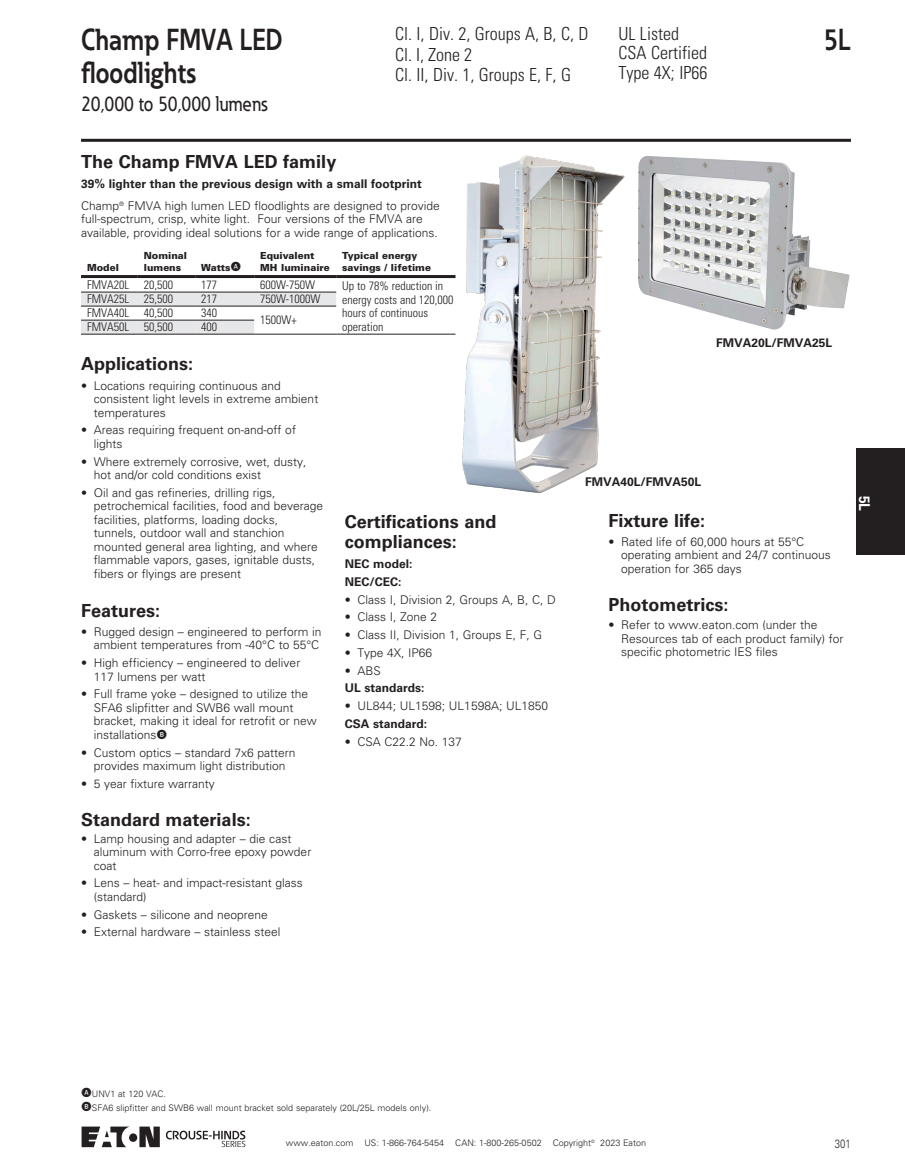
<style>
.page{position:relative;width:905px;height:1175px;background:#fff}
.page>*{position:absolute;margin:0;border:0;box-sizing:border-box;transform-origin:0 0}
.Product_Family{font:700 30px/33px "Eaton";color:#231f20;scale:.86 1}
.Product_Family-2{font:500 21px "Eaton";color:#231f20;scale:.86 1}
.Std_Table_Title{font:700 18px/19.5px "Univers LT Std";color:#231f20}
.Info_Header{font:300 condensed 18px "Univers LT Std";color:#231f20}
.t1{font:700 15px "Univers LT Std";color:#fff;scale:.92 1}
.Bullet_List{font:300 12px/13.5px "Univers LT Std";color:#231f20}
.Std_Table_Cell_L{font:300 12px/13.5px "Univers LT Std";color:#231f20}
.Overview{font:300 condensed 12px/13.5px "Univers LT Std";color:#231f20}
.Std_Table_Cell_L-2{font:700 12px "Univers LT Std";color:#231f20}
.Bullet_List-2{font:700 12px "Univers LT Std";color:#231f20}
.Caption_Type_1{font:700 12px "Univers LT Std";color:#231f20}
.Bullet_List-3{font:300 12px "Univers LT Std";color:#231f20;scale:.8 1}
.Overview-2{font:900 9.75px/11.2px "Univers LT Std";color:#231f20}
.Footnote{font:300 9px "Univers LT Std";color:#231f20}
</style>
<div class="page">
<hr style="left:81px;top:139px;width:769px;height:3px;background:#231f20">
<div style="left:129px;top:1133px;width:8px;height:8px;background:#231f20;border-radius:50%"></div>
<svg style="left:139px;top:1126px;width:21px;height:21px"></svg>
<svg style="left:82px;top:1126px;width:48px;height:21px"></svg>
<svg style="left:166px;top:1130px;width:79px;height:17px"></svg>
<div style="left:856px;top:448px;width:48px;height:107px;background:#231f20"></div>
<img style="left:437px;top:155px;width:188px;height:339px">
<img style="left:638px;top:156px;width:211px;height:174px">
<svg style="left:81px;top:293px;width:255px;height:41px"></svg>
<hr style="left:81px;top:275px;width:57px;height:3px;background:#231f20">
<hr style="left:138px;top:275px;width:57px;height:3px;background:#231f20">
<hr style="left:195px;top:275px;width:59px;height:3px;background:#231f20">
<hr style="left:254px;top:275px;width:82px;height:3px;background:#231f20">
<hr style="left:336px;top:275px;width:119px;height:3px;background:#231f20">
<hr style="left:81px;top:292px;width:57px;height:1px;background:#231f20">
<hr style="left:138px;top:292px;width:57px;height:1px;background:#231f20">
<hr style="left:195px;top:292px;width:59px;height:1px;background:#231f20">
<hr style="left:254px;top:292px;width:82px;height:1px;background:#231f20">
<hr style="left:81px;top:306px;width:57px;height:1px;background:#231f20">
<hr style="left:138px;top:306px;width:57px;height:1px;background:#231f20">
<hr style="left:195px;top:306px;width:59px;height:1px;background:#231f20">
<hr style="left:254px;top:306px;width:82px;height:1px;background:#231f20">
<hr style="left:81px;top:320px;width:57px;height:1px;background:#231f20">
<hr style="left:138px;top:320px;width:57px;height:1px;background:#231f20">
<hr style="left:195px;top:320px;width:59px;height:1px;background:#231f20">
<hr style="left:81px;top:334px;width:57px;height:1px;background:#231f20">
<hr style="left:138px;top:334px;width:57px;height:1px;background:#231f20">
<hr style="left:195px;top:334px;width:59px;height:1px;background:#231f20">
<hr style="left:254px;top:334px;width:82px;height:1px;background:#231f20">
<hr style="left:336px;top:334px;width:119px;height:1px;background:#231f20">
<p class="Product_Family" style="left:81px;top:22px;width:236px">Champ FMVA LED floodlights</p>
<p class="Product_Family-2" style="left:81px;top:90px;width:218px">20,000 to 50,000 lumens</p>
<p class="Info_Header" style="left:395px;top:23px;width:195px">Cl. I, Div. 2, Groups A, B, C, D</p>
<p class="Info_Header" style="left:395px;top:44px;width:78px">Cl. I, Zone 2</p>
<p class="Info_Header" style="left:395px;top:64px;width:177px">Cl. II, Div. 1, Groups E, F, G</p>
<p class="Info_Header" style="left:618px;top:23px;width:62px">UL Listed</p>
<p class="Info_Header" style="left:618px;top:42px;width:90px">CSA Certified</p>
<p class="Info_Header" style="left:618px;top:62px;width:90px">Type 4X; IP66</p>
<h1 class="Product_Family" style="left:823px;top:22px;width:33px">5L</h1>
<p class="Std_Table_Title" style="left:81px;top:152px;width:257px">The Champ FMVA LED family</p>
<p class="Std_Table_Cell_L-2" style="left:81px;top:176px;width:342px">39% lighter than the previous design with a small footprint</p>
<p class="Std_Table_Cell_L" style="left:81px;top:199px;width:360px">Champ<sup>®</sup> FMVA high lumen LED floodlights are designed to provide full-spectrum, crisp, white light. Four versions of the FMVA are available, providing ideal solutions for a wide range of applications.</p>
<p class="Overview-2" style="left:87px;top:261px;width:33px">Model</p>
<p class="Overview-2" style="left:144px;top:250px;width:45px">Nominal lumens</p>
<p class="Overview-2" style="left:201px;top:261px;width:31px">Watts</p>
<p class="Overview-2" style="left:260px;top:250px;width:71px">Equivalent<br>MH luminaire</p>
<p class="Overview-2" style="left:342px;top:250px;width:90px">Typical energy savings / lifetime</p>
<p class="Overview" style="left:87px;top:278px;width:43px">FMVA20L</p>
<p class="Overview" style="left:144px;top:278px;width:31px">20,500</p>
<p class="Overview" style="left:201px;top:278px;width:17px">177</p>
<p class="Overview" style="left:260px;top:278px;width:57px">600W-750W</p>
<p class="Overview" style="left:342px;top:279px;width:113px">Up to 78% reduction in energy costs and 120,000 hours of continuous operation</p>
<p class="Overview" style="left:87px;top:292px;width:43px">FMVA25L</p>
<p class="Overview" style="left:144px;top:292px;width:31px">25,500</p>
<p class="Overview" style="left:201px;top:292px;width:17px">217</p>
<p class="Overview" style="left:260px;top:292px;width:62px">750W-1000W</p>
<p class="Overview" style="left:87px;top:306px;width:43px">FMVA40L</p>
<p class="Overview" style="left:144px;top:306px;width:31px">40,500</p>
<p class="Overview" style="left:201px;top:306px;width:17px">340</p>
<p class="Overview" style="left:260px;top:313px;width:38px">1500W+</p>
<p class="Overview" style="left:87px;top:320px;width:43px">FMVA50L</p>
<p class="Overview" style="left:144px;top:320px;width:31px">50,500</p>
<p class="Overview" style="left:201px;top:320px;width:17px">400</p>
<p class="Std_Table_Title" style="left:81px;top:354px;width:114px">Applications:</p>
<p class="Bullet_List" style="left:94px;top:378px;width:226px;text-indent:-13px">• Locations requiring continuous and consistent light levels in extreme ambient temperatures</p>
<p class="Bullet_List" style="left:94px;top:423px;width:204px;text-indent:-13px">• Areas requiring frequent on-and-off of lights</p>
<p class="Bullet_List" style="left:94px;top:454px;width:214px;text-indent:-13px">• Where extremely corrosive, wet, dusty, hot and/or cold conditions exist</p>
<p class="Bullet_List" style="left:94px;top:486px;width:231px;text-indent:-13px">• Oil and gas refineries, drilling rigs, petrochemical facilities, food and beverage facilities, platforms, loading docks, tunnels, outdoor wall and stanchion mounted general area lighting, and where flammable vapors, gases, ignitable dusts, fibers or flyings are present</p>
<p class="Std_Table_Title" style="left:81px;top:601px;width:81px">Features:</p>
<p class="Bullet_List" style="left:81px;top:625px;width:242px;text-align:right">• Rugged design – engineered to perform in ambient temperatures from -40°C to 55°C</p>
<p class="Bullet_List" style="left:94px;top:656px;width:208px;text-indent:-13px">• High efficiency – engineered to deliver<br>117 lumens per watt</p>
<p class="Bullet_List" style="left:94px;top:687px;width:225px;text-indent:-13px">• Full frame yoke – designed to utilize the SFA6 slipfitter and SWB6 wall mount bracket, making it ideal for retrofit or new installations</p>
<p class="Bullet_List" style="left:81px;top:745px;width:216px;text-align:center">• Custom optics – standard 7x6 pattern provides maximum light distribution</p>
<p class="Bullet_List" style="left:81px;top:777px;width:135px">• 5 year fixture warranty</p>
<p class="Std_Table_Title" style="left:81px;top:810px;width:171px">Standard materials:</p>
<p class="Bullet_List" style="left:94px;top:831px;width:219px;text-indent:-13px">• Lamp housing and adapter – die cast aluminum with Corro-free epoxy powder coat</p>
<p class="Bullet_List" style="left:94px;top:876px;width:211px;text-indent:-13px">• Lens – heat- and impact-resistant glass (standard)</p>
<p class="Bullet_List" style="left:81px;top:907px;width:188px">• Gaskets – silicone and neoprene</p>
<p class="Bullet_List" style="left:81px;top:925px;width:201px">• External hardware – stainless steel</p>
<p class="Std_Table_Title" style="left:345px;top:512px;width:153px">Certifications and compliances:</p>
<p class="Bullet_List-2" style="left:345px;top:557px;width:69px">NEC model:</p>
<p class="Bullet_List-2" style="left:345px;top:574px;width:58px">NEC/CEC:</p>
<p class="Bullet_List" style="left:345px;top:592px;width:212px">• Class I, Division 2, Groups A, B, C, D</p>
<p class="Bullet_List" style="left:345px;top:610px;width:94px">• Class I, Zone 2</p>
<p class="Bullet_List" style="left:345px;top:628px;width:199px">• Class II, Division 1, Groups E, F, G</p>
<p class="Bullet_List" style="left:345px;top:646px;width:89px">• Type 4X, IP66</p>
<p class="Bullet_List" style="left:345px;top:663px;width:38px">• ABS</p>
<p class="Bullet_List-2" style="left:345px;top:681px;width:81px">UL standards:</p>
<p class="Bullet_List" style="left:345px;top:699px;width:205px">• UL844; UL1598; UL1598A; UL1850</p>
<p class="Bullet_List-2" style="left:345px;top:716px;width:84px">CSA standard:</p>
<p class="Bullet_List" style="left:345px;top:734px;width:119px">• CSA C22.2 No. 137</p>
<p class="Caption_Type_1" style="left:716px;top:335px;width:118px">FMVA20L/FMVA25L</p>
<p class="Caption_Type_1" style="left:585px;top:474px;width:118px">FMVA40L/FMVA50L</p>
<p class="Std_Table_Title" style="left:608px;top:510px;width:98px">Fixture life:</p>
<p class="Bullet_List" style="left:621px;top:535px;width:211px;text-indent:-13px">• Rated life of 60,000 hours at 55°C operating ambient and 24/7 continuous operation for 365 days</p>
<p class="Std_Table_Title" style="left:608px;top:595px;width:122px">Photometrics:</p>
<p class="Bullet_List" style="left:621px;top:618px;width:224px;text-indent:-13px">• Refer to www.eaton.com (under the<br>Resources tab of each product family) for specific photometric IES files</p>
<p class="t1" style="left:873px;top:495px;width:18px;rotate:90deg">5L</p>
<p class="Footnote" style="left:92px;top:1087px;width:76px">UNV1 at 120 VAC.</p>
<p class="Footnote" style="left:92px;top:1102px;width:341px">SFA6 slipfitter and SWB6 wall mount bracket sold separately (20L/25L models only).</p>
<p class="Footnote" style="left:286px;top:1136px;width:362px">www.eaton.com US: 1-866-764-5454 CAN: 1-800-265-0502 Copyright<sup>©</sup> 2023 Eaton</p>
<p class="Bullet_List-3" style="left:834px;top:1136px;width:22px">301</p>
</div>
